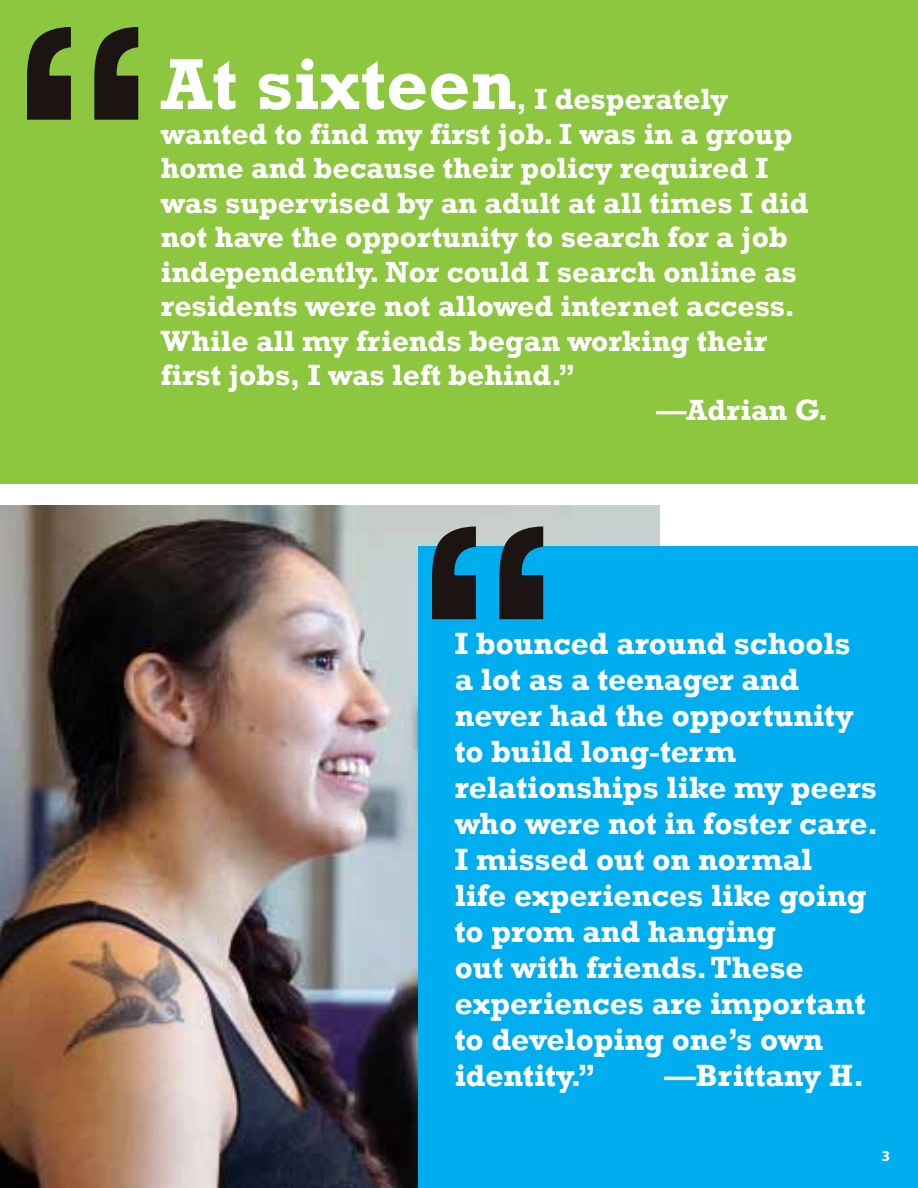
<style>
.page{position:relative;width:918px;height:1188px;background:#fff}
.page>*{position:absolute;margin:0;border:0;box-sizing:border-box;transform-origin:0 0}
.t1{font:700 73.5px "Rockwell";color:#fff}
.t2{font:700 31.5px/36px "Rockwell";color:#fff}
.t3{font:700 30px "Rockwell";color:#fff}
.t4{font:700 15px "Myriad Pro";color:#fff}
</style>
<div class="page">
<img style="left:0;top:506px;width:659px;height:682px">
<div style="left:0;top:0;width:918px;height:484px;background:#8dc63f"></div>
<div style="left:418px;top:546px;width:500px;height:642px;background:#00aeef"></div>
<svg style="left:432px;top:527px;width:111px;height:92px"></svg>
<svg style="left:27px;top:27px;width:111px;height:93px"></svg>
<h1 class="t1" style="left:161px;top:40px;width:357px">At sixteen</h1>
<p class="t3" style="left:516px;top:81px;width:214px">, I desperately</p>
<p class="t3" style="left:161px;top:115px;width:633px">wanted to find my first job. I was in a group</p>
<p class="t3" style="left:161px;top:150px;width:609px">home and because their policy required I</p>
<p class="t3" style="left:161px;top:184px;width:649px">was supervised by an adult at all times I did</p>
<p class="t3" style="left:161px;top:219px;width:628px">not have the opportunity to search for a job</p>
<p class="t3" style="left:161px;top:253px;width:637px">independently. Nor could I search online as</p>
<p class="t3" style="left:161px;top:288px;width:636px">residents were not allowed internet access.</p>
<p class="t3" style="left:161px;top:322px;width:608px">While all my friends began working their</p>
<p class="t3" style="left:161px;top:357px;width:416px">first jobs, I was left behind.”</p>
<p class="t3" style="left:657px;top:391px;width:173px">—Adrian G.</p>
<p class="t2" style="left:455px;top:626px;width:425px">I bounced around schools<br>a lot as a teenager and never had the opportunity to build long-term relationships like my peers who were not in foster care.<br>I missed out on normal<br>life experiences like going to prom and hanging<br>out with friends. These experiences are important to developing one’s own identity.”</p>
<p class="t2" style="left:664px;top:1058px;width:201px">—Brittany H.</p>
<p class="t4" style="left:882px;top:1146px;width:10px">3</p>
</div>
